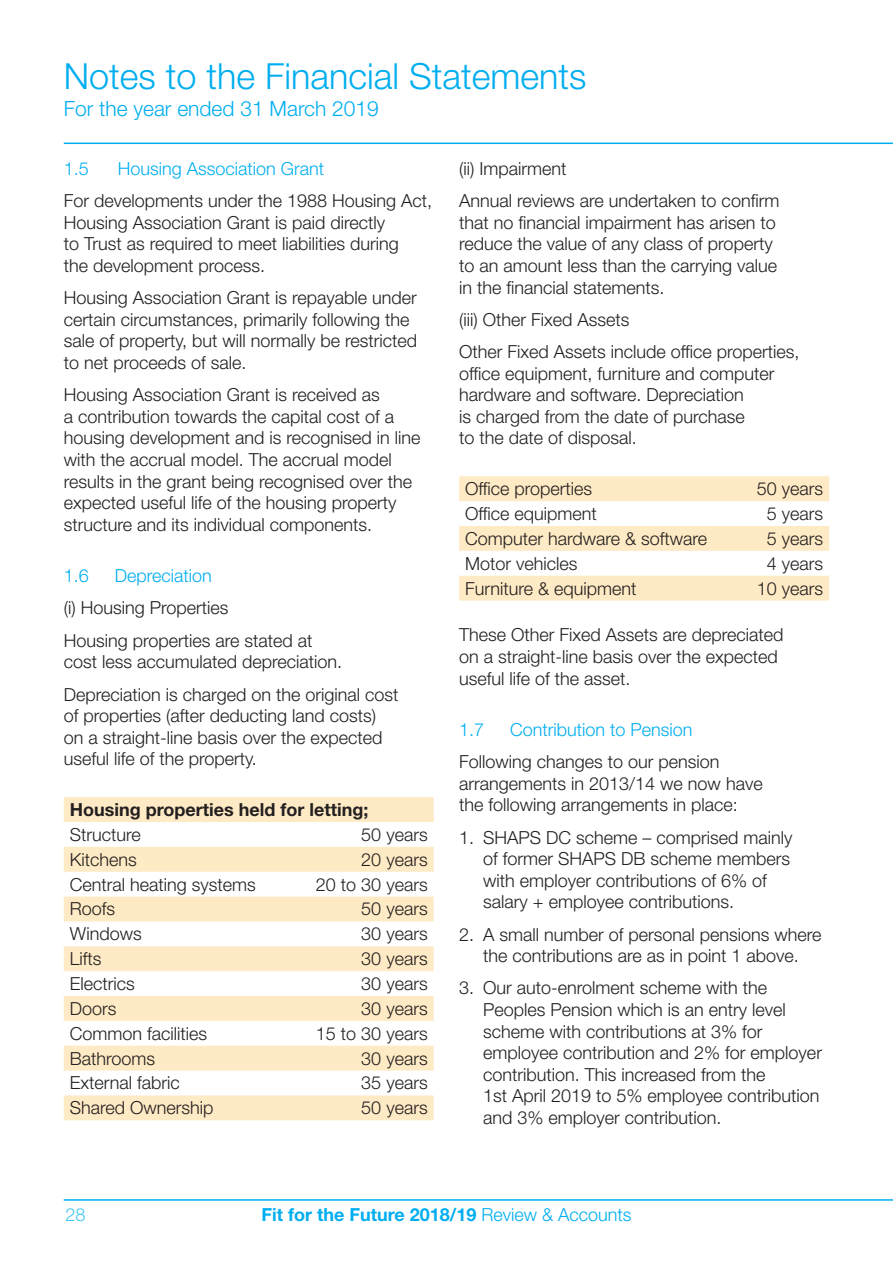
<style>
.page{position:relative;width:893px;height:1263px;background:#fff}
.page>*{position:absolute;margin:0;border:0;box-sizing:border-box;transform-origin:0 0}
.Heading{font:300 36px "Helvetica Neue LT Std";color:#00aeef}
.Sub_Heading{font:300 21px "Helvetica Neue LT Std";color:#00aeef}
.Body_Txt{font:300 18px/21.6px "Helvetica Neue LT Std";color:#231f20}
.Notes_Sub_Heading{font:300 18px "Helvetica Neue LT Std";color:#00aeef}
.t1{font:700 18px "Helvetica Neue LT Std";color:#00aeef}
.Body_Txt-2{font:700 18px "Helvetica Neue LT Std";color:#231f20}
.t2{font:300 18px "Helvetica Neue LT Std";color:#40c7f4}
.s1{font-weight:300}
</style>
<div class="page">
<hr style="left:64px;top:1199px;width:829px;height:2px;background:#00aeef">
<hr style="left:64px;top:143px;width:829px;height:1px;background:#00aeef">
<svg style="left:64px;top:797px;width:370px;height:323px;fill:#feeac4"></svg>
<svg style="left:459px;top:476px;width:370px;height:124px;fill:#feeac4"></svg>
<p class="Heading" style="left:64px;top:55px;width:524px">Notes to the Financial Statements</p>
<p class="Sub_Heading" style="left:64px;top:96px;width:317px">For the year ended 31 March 2019</p>
<p class="Notes_Sub_Heading" style="left:64px;top:157px;width:27px">1.5</p>
<p class="Notes_Sub_Heading" style="left:118px;top:157px;width:208px">Housing Association Grant</p>
<p class="Body_Txt" style="left:64px;top:190px;width:370px">For developments under the 1988 Housing Act, Housing Association Grant is paid directly<br>to Trust as required to meet liabilities during<br>the development process.</p>
<p class="Body_Txt" style="left:64px;top:287px;width:355px">Housing Association Grant is repayable under certain circumstances, primarily following the sale of property, but will normally be restricted to net proceeds of sale.</p>
<p class="Body_Txt" style="left:64px;top:384px;width:358px">Housing Association Grant is received as<br>a contribution towards the capital cost of a housing development and is recognised in line with the accrual model. The accrual model results in the grant being recognised over the expected useful life of the housing property structure and its individual components.</p>
<p class="Notes_Sub_Heading" style="left:64px;top:565px;width:27px">1.6</p>
<p class="Notes_Sub_Heading" style="left:115px;top:565px;width:99px">Depreciation</p>
<p class="Body_Txt" style="left:64px;top:597px;width:166px">(i) Housing Properties</p>
<p class="Body_Txt" style="left:64px;top:629px;width:280px">Housing properties are stated at cost less accumulated depreciation.</p>
<p class="Body_Txt" style="left:64px;top:683px;width:336px">Depreciation is charged on the original cost of properties (after deducting land costs) on a straight-line basis over the expected useful life of the property.</p>
<p class="Body_Txt-2" style="left:70px;top:798px;width:300px">Housing properties held for letting;</p>
<p class="Body_Txt" style="left:70px;top:823px;width:73px">Structure</p>
<p class="Body_Txt" style="left:361px;top:823px;width:68px">50 years</p>
<p class="Body_Txt" style="left:70px;top:848px;width:68px">Kitchens</p>
<p class="Body_Txt" style="left:361px;top:848px;width:68px">20 years</p>
<p class="Body_Txt" style="left:70px;top:873px;width:188px">Central heating systems</p>
<p class="Body_Txt" style="left:316px;top:873px;width:113px">20 to 30 years</p>
<p class="Body_Txt" style="left:70px;top:898px;width:47px">Roofs</p>
<p class="Body_Txt" style="left:361px;top:898px;width:68px">50 years</p>
<p class="Body_Txt" style="left:70px;top:923px;width:74px">Windows</p>
<p class="Body_Txt" style="left:361px;top:923px;width:68px">30 years</p>
<p class="Body_Txt" style="left:70px;top:947px;width:33px">Lifts</p>
<p class="Body_Txt" style="left:361px;top:947px;width:68px">30 years</p>
<p class="Body_Txt" style="left:70px;top:972px;width:67px">Electrics</p>
<p class="Body_Txt" style="left:361px;top:972px;width:68px">30 years</p>
<p class="Body_Txt" style="left:70px;top:997px;width:48px">Doors</p>
<p class="Body_Txt" style="left:361px;top:997px;width:68px">30 years</p>
<p class="Body_Txt" style="left:70px;top:1022px;width:139px">Common facilities</p>
<p class="Body_Txt" style="left:316px;top:1022px;width:113px">15 to 30 years</p>
<p class="Body_Txt" style="left:70px;top:1047px;width:87px">Bathrooms</p>
<p class="Body_Txt" style="left:361px;top:1047px;width:68px">30 years</p>
<p class="Body_Txt" style="left:70px;top:1072px;width:112px">External fabric</p>
<p class="Body_Txt" style="left:361px;top:1072px;width:68px">35 years</p>
<p class="Body_Txt" style="left:70px;top:1097px;width:145px">Shared Ownership</p>
<p class="Body_Txt" style="left:361px;top:1097px;width:68px">50 years</p>
<p class="Body_Txt" style="left:459px;top:157px;width:109px">(ii) Impairment</p>
<p class="Body_Txt" style="left:459px;top:190px;width:322px">Annual reviews are undertaken to confirm that no financial impairment has arisen to reduce the value of any class of property to an amount less than the carrying value in the financial statements.</p>
<p class="Body_Txt" style="left:459px;top:308px;width:172px">(iii) Other Fixed Assets</p>
<p class="Body_Txt" style="left:459px;top:340px;width:342px">Other Fixed Assets include office properties, office equipment, furniture and computer hardware and software. Depreciation<br>is charged from the date of purchase<br>to the date of disposal.</p>
<p class="Body_Txt" style="left:465px;top:478px;width:129px">Office properties</p>
<p class="Body_Txt" style="left:757px;top:478px;width:68px">50 years</p>
<p class="Body_Txt" style="left:465px;top:502px;width:133px">Office equipment</p>
<p class="Body_Txt" style="left:767px;top:502px;width:58px">5 years</p>
<p class="Body_Txt" style="left:465px;top:527px;width:244px">Computer hardware &amp; software</p>
<p class="Body_Txt" style="left:767px;top:527px;width:58px">5 years</p>
<p class="Body_Txt" style="left:465px;top:552px;width:114px">Motor vehicles</p>
<p class="Body_Txt" style="left:767px;top:552px;width:58px">4 years</p>
<p class="Body_Txt" style="left:465px;top:577px;width:173px">Furniture &amp; equipment</p>
<p class="Body_Txt" style="left:757px;top:577px;width:68px">10 years</p>
<p class="Body_Txt" style="left:459px;top:624px;width:326px">These Other Fixed Assets are depreciated on a straight-line basis over the expected useful life of the asset.</p>
<p class="Notes_Sub_Heading" style="left:459px;top:718px;width:27px">1.7</p>
<p class="Notes_Sub_Heading" style="left:510px;top:718px;width:184px">Contribution to Pension</p>
<p class="Body_Txt" style="left:459px;top:750px;width:305px">Following changes to our pension arrangements in 2013/14 we now have the following arrangements in place:</p>
<p class="Body_Txt" style="left:483px;top:826px;width:311px;text-indent:-24px">1. SHAPS DC scheme – comprised mainly of former SHAPS DB scheme members with employer contributions of 6% of salary + employee contributions.</p>
<p class="Body_Txt" style="left:459px;top:923px;width:364px;text-align:center">2. A small number of personal pensions where the contributions are as in point 1 above.</p>
<p class="Body_Txt" style="left:483px;top:977px;width:340px;text-indent:-24px">3. Our auto-enrolment scheme with the Peoples Pension which is an entry level scheme with contributions at 3% for employee contribution and 2% for employer contribution. This increased from the<br>1st April 2019 to 5% employee contribution and 3% employer contribution.</p>
<p class="t2" style="left:65px;top:1204px;width:22px">28</p>
<p class="t1" style="left:261px;top:1204px;width:372px">Fit for the Future 2018/19 <span class="s1">Review &amp; Accounts</span></p>
</div>
